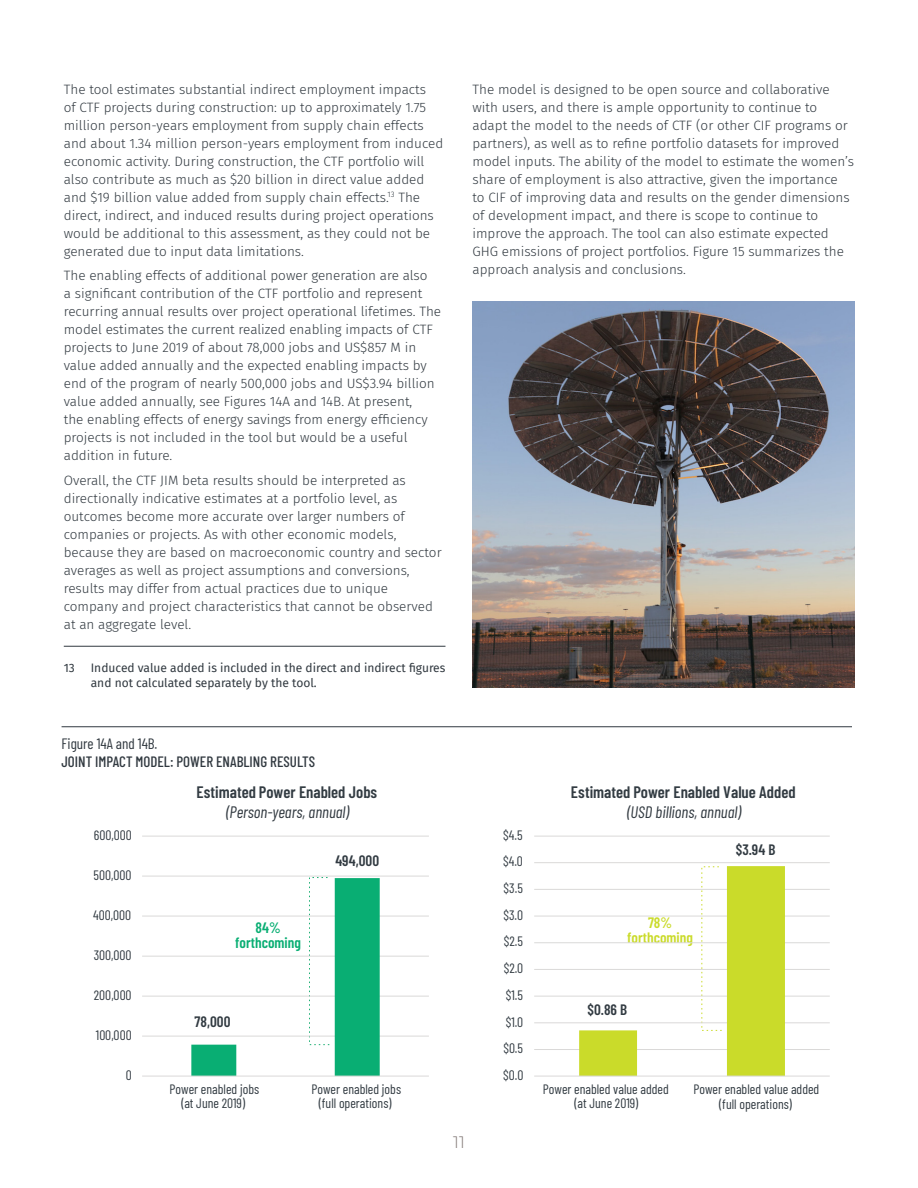
<style>
.page{position:relative;width:918px;height:1188px;background:#fff}
.page>*{position:absolute;margin:0;border:0;box-sizing:border-box;transform-origin:0 0}
.t1{font:600 16.65px/20.2px "Barlow Condensed";color:#323b42;text-align:center}
.t2{font:300 16.5px "Montserrat";color:#817876}
.t3{font:600 15.15px "Barlow Condensed";letter-spacing:.005em;color:#323b42}
.t4{font:600 15.15px/15.1px "Barlow Condensed";color:#09ae73;text-align:center}
.t5{font:600 15.15px/15.1px "Barlow Condensed";color:#cadb2a;text-align:center}
.Image_title{font:500 15px "Barlow Condensed";color:#313940}
.Image_count{font:15px "Barlow Condensed";color:#313940}
.Text{font:300 13.5px/18px "Fira Sans";color:#313940}
.t6{font:13.5px/14.2px "Barlow Condensed";color:#323b42;text-align:center}
.Footnote_text{font:12px/15px "Fira Sans";color:#313940}
.s1{font-weight:400;font-style:italic;color:#313940}
</style>
<div class="page">
<hr style="left:64px;top:646px;width:381px;height:1px;background:#313940">
<hr style="left:62px;top:726px;width:790px;height:1px;background:#313940">
<hr style="left:534px;top:836px;width:296px;height:1px;background:#dad9d8">
<hr style="left:534px;top:862px;width:296px;height:1px;background:#dad9d8">
<hr style="left:534px;top:889px;width:296px;height:1px;background:#dad9d8">
<hr style="left:534px;top:916px;width:296px;height:1px;background:#dad9d8">
<hr style="left:534px;top:942px;width:296px;height:1px;background:#dad9d8">
<hr style="left:534px;top:969px;width:296px;height:1px;background:#dad9d8">
<hr style="left:534px;top:996px;width:296px;height:1px;background:#dad9d8">
<hr style="left:534px;top:1022px;width:296px;height:1px;background:#dad9d8">
<hr style="left:534px;top:1049px;width:296px;height:1px;background:#dad9d8">
<svg style="left:579px;top:866px;width:206px;height:210px"></svg>
<hr style="left:534px;top:1076px;width:296px;height:1px;background:#dad9d8">
<hr style="left:142px;top:836px;width:287px;height:1px;background:#dad9d8">
<hr style="left:142px;top:876px;width:287px;height:1px;background:#dad9d8">
<hr style="left:142px;top:916px;width:287px;height:1px;background:#dad9d8">
<hr style="left:142px;top:956px;width:287px;height:1px;background:#dad9d8">
<hr style="left:142px;top:996px;width:287px;height:1px;background:#dad9d8">
<hr style="left:142px;top:1036px;width:287px;height:1px;background:#dad9d8">
<svg style="left:191px;top:878px;width:189px;height:198px"></svg>
<hr style="left:142px;top:1076px;width:287px;height:1px;background:#dad9d8">
<img style="left:472px;top:301px;width:382px;height:386px">
<p class="Text" style="left:64px;top:80px;width:381px">The tool estimates substantial indirect employment impacts<br>of CTF projects during construction: up to approximately 1.75 million person-years employment from supply chain effects and about 1.34 million person-years employment from induced economic activity. During construction, the CTF portfolio will also contribute as much as $20 billion in direct value added and $19 billion value added from supply chain effects.<sup>13</sup> The direct, indirect, and induced results during project operations would be additional to this assessment, as they could not be generated due to input data limitations.</p>
<p class="Text" style="left:64px;top:267px;width:379px">The enabling effects of additional power generation are also<br>a significant contribution of the CTF portfolio and represent recurring annual results over project operational lifetimes. The model estimates the current realized enabling impacts of CTF projects to June 2019 of about 78,000 jobs and US$857 M in value added annually and the expected enabling impacts by end of the program of nearly 500,000 jobs and US$3.94 billion value added annually, see Figures 14A and 14B. At present,<br>the enabling effects of energy savings from energy efficiency projects is not included in the tool but would be a useful addition in future.</p>
<p class="Text" style="left:64px;top:471px;width:379px">Overall, the CTF JIM beta results should be interpreted as directionally indicative estimates at a portfolio level, as outcomes become more accurate over larger numbers of companies or projects. As with other economic models, because they are based on macroeconomic country and sector averages as well as project assumptions and conversions, results may differ from actual practices due to unique company and project characteristics that cannot be observed at an aggregate level.</p>
<p class="Footnote_text" style="left:64px;top:660px;width:13px">13</p>
<p class="Footnote_text" style="left:91px;top:660px;width:356px">Induced value added is included in the direct and indirect figures and not calculated separately by the tool.</p>
<p class="Image_count" style="left:62px;top:732px;width:97px">Figure 14A and 14B.</p>
<p class="Image_title" style="left:62px;top:750px;width:255px">JOINT IMPACT MODEL: POWER ENABLING RESULTS</p>
<p class="Text" style="left:472px;top:80px;width:383px">The model is designed to be open source and collaborative with users, and there is ample opportunity to continue to adapt the model to the needs of CTF (or other CIF programs or partners), as well as to refine portfolio datasets for improved model inputs. The ability of the model to estimate the women’s share of employment is also attractive, given the importance<br>to CIF of improving data and results on the gender dimensions of development impact, and there is scope to continue to improve the approach. The tool can also estimate expected GHG emissions of project portfolios. Figure 15 summarizes the approach analysis and conclusions.</p>
<p class="t6" style="left:94px;top:827px;width:39px">600,000</p>
<p class="t6" style="left:94px;top:867px;width:39px">500,000</p>
<p class="t6" style="left:93px;top:907px;width:39px">400,000</p>
<p class="t6" style="left:94px;top:947px;width:39px">300,000</p>
<p class="t6" style="left:94px;top:987px;width:39px">200,000</p>
<p class="t6" style="left:96px;top:1027px;width:37px">100,000</p>
<p class="t6" style="left:126px;top:1067px;width:8px">0</p>
<p class="t1" style="left:196px;top:781px;width:182px">Estimated Power Enabled Jobs <span class="s1">(Person-years, annual)</span></p>
<p class="t1" style="left:571px;top:781px;width:226px">Estimated Power Enabled Value Added <span class="s1">(USD billions, annual)</span></p>
<p class="t3" style="left:335px;top:850px;width:45px">494,000</p>
<p class="t6" style="left:503px;top:827px;width:21px">$4.5</p>
<p class="t6" style="left:503px;top:854px;width:21px">$4.0</p>
<p class="t6" style="left:504px;top:880px;width:21px">$3.5</p>
<p class="t6" style="left:504px;top:907px;width:21px">$3.0</p>
<p class="t4" style="left:235px;top:919px;width:67px">84% forthcoming</p>
<p class="t5" style="left:627px;top:914px;width:67px">78% forthcoming</p>
<p class="t6" style="left:504px;top:934px;width:21px">$2.5</p>
<p class="t6" style="left:504px;top:960px;width:21px">$2.0</p>
<p class="t3" style="left:195px;top:1011px;width:37px">78,000</p>
<p class="t6" style="left:506px;top:987px;width:19px">$1.5</p>
<p class="t6" style="left:506px;top:1014px;width:19px">$1.0</p>
<p class="t6" style="left:503px;top:1040px;width:21px">$0.5</p>
<p class="t6" style="left:503px;top:1067px;width:22px">$0.0</p>
<p class="t3" style="left:587px;top:999px;width:41px">$0.86 B</p>
<p class="t3" style="left:736px;top:839px;width:41px">$3.94 B</p>
<p class="t6" style="left:170px;top:1081px;width:91px">Power enabled jobs (at June 2019)</p>
<p class="t6" style="left:312px;top:1081px;width:91px">Power enabled jobs (full operations)</p>
<p class="t2" style="left:453px;top:1131px;width:13px">11</p>
<p class="t6" style="left:543px;top:1081px;width:127px">Power enabled value added (at June 2019)</p>
<p class="t6" style="left:693px;top:1081px;width:127px">Power enabled value added (full operations)</p>
</div>
